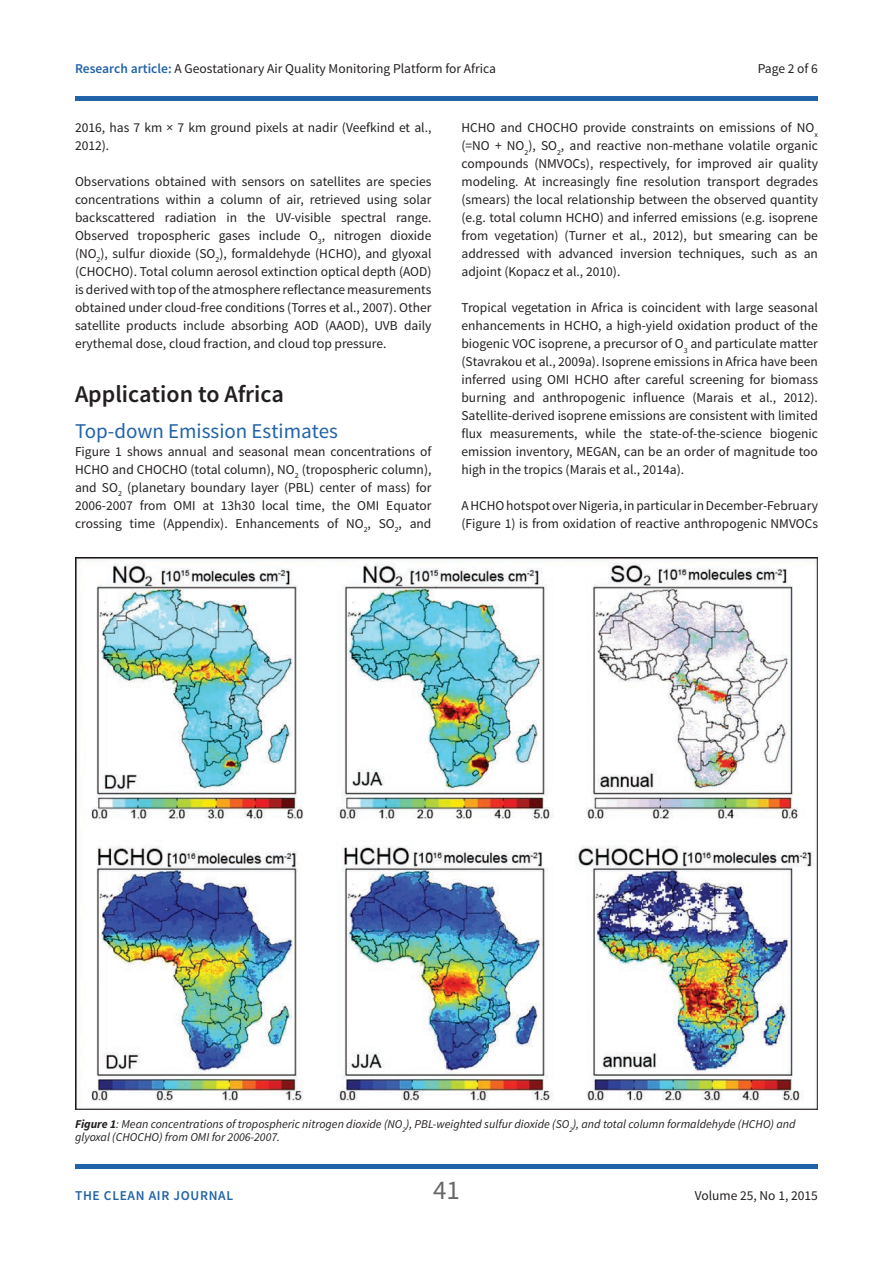
<style>
.page{position:relative;width:893px;height:1263px;background:#fff}
.page>*{position:absolute;margin:0;border:0;box-sizing:border-box;transform-origin:0 0}
.t1{font:27px "Source Sans Pro";color:#686868}
.t2{font:600 24px "Source Sans Pro";color:#231f20}
.t3{font:21px "Source Sans Pro";color:#2163a8}
.t4{font:13.5px/18px "Source Sans Pro";color:#231f20;text-align:justify}
.t5{font:600 13.5px "Source Sans Pro";letter-spacing:.05em;color:#2163a8}
.t6{font:italic 12px/13.5px "Source Sans Pro";color:#231f20}
.s1{font-weight:600;color:#2163a8}
.s2{font-weight:700}
</style>
<div class="page">
<hr style="left:75px;top:96px;width:743px;height:4px;background:#2163a8">
<div style="left:75px;top:1164px;width:743px;height:5px;background:#2163a8"></div>
<img style="left:75px;top:557px;width:743px;height:553px">
<p class="t4" style="left:75px;top:60px;width:422px"><span class="s1">Research article:</span> A Geostationary Air Quality Monitoring Platform for Africa</p>
<p class="t4" style="left:758px;top:60px;width:62px">Page 2 of 6</p>
<p class="t4" style="left:75px;top:119px;width:358px">2016, has 7 km × 7 km ground pixels at nadir (Veefkind et al.,<br>2012).</p>
<p class="t4" style="left:75px;top:173px;width:358px">Observations obtained with sensors on satellites are species concentrations within a column of air, retrieved using solar backscattered radiation in the UV-visible spectral range.<br>Observed tropospheric gases include O<sub>3</sub>, nitrogen dioxide (NO<sub>2</sub>), sulfur dioxide (SO<sub>2</sub>), formaldehyde (HCHO), and glyoxal (CHOCHO). Total column aerosol extinction optical depth (AOD) is derived with top of the atmosphere reflectance measurements obtained under cloud-free conditions (Torres et al., 2007). Other satellite products include absorbing AOD (AAOD), UVB daily erythemal dose, cloud fraction, and cloud top pressure.</p>
<p class="t2" style="left:75px;top:379px;width:210px">Application to Africa</p>
<p class="t3" style="left:75px;top:418px;width:264px">Top-down Emission Estimates</p>
<p class="t4" style="left:75px;top:443px;width:358px">Figure 1 shows annual and seasonal mean concentrations of HCHO and CHOCHO (total column), NO<sub>2</sub> (tropospheric column), and SO<sub>2</sub> (planetary boundary layer (PBL) center of mass) for 2006-2007 from OMI at 13h30 local time, the OMI Equator crossing time (Appendix). Enhancements of NO<sub>2</sub>, SO<sub>2</sub>, and</p>
<p class="t4" style="left:461px;top:119px;width:358px">HCHO and CHOCHO provide constraints on emissions of NO<sub>x </sub>(=NO + NO<sub>2</sub>), SO<sub>2</sub>, and reactive non-methane volatile organic compounds (NMVOCs), respectively, for improved air quality modeling. At increasingly fine resolution transport degrades (smears) the local relationship between the observed quantity (e.g. total column HCHO) and inferred emissions (e.g. isoprene from vegetation) (Turner et al., 2012), but smearing can be addressed with advanced inversion techniques, such as an adjoint (Kopacz et al., 2010).</p>
<p class="t4" style="left:461px;top:299px;width:358px">Tropical vegetation in Africa is coincident with large seasonal enhancements in HCHO, a high-yield oxidation product of the biogenic VOC isoprene, a precursor of O<sub>3</sub> and particulate matter (Stavrakou et al., 2009a). Isoprene emissions in Africa have been inferred using OMI HCHO after careful screening for biomass burning and anthropogenic influence (Marais et al., 2012).<br>Satellite-derived isoprene emissions are consistent with limited flux measurements, while the state-of-the-science biogenic emission inventory, MEGAN, can be an order of magnitude too high in the tropics (Marais et al., 2014a).</p>
<p class="t4" style="left:461px;top:497px;width:358px">A HCHO hotspot over Nigeria, in particular in December-February (Figure 1) is from oxidation of reactive anthropogenic NMVOCs</p>
<p class="t6" style="left:75px;top:1117px;width:722px"><span class="s2">Figure 1</span>: Mean concentrations of tropospheric nitrogen dioxide (NO<sub>2</sub>), PBL-weighted sulfur dioxide (SO<sub>2</sub>), and total column formaldehyde (HCHO) and glyoxal (CHOCHO) from OMI for 2006-2007.</p>
<p class="t5" style="left:75px;top:1187px;width:160px">THE CLEAN AIR JOURNAL</p>
<h1 class="t1" style="left:433px;top:1173px;width:28px">41</h1>
<p class="t4" style="left:695px;top:1187px;width:125px">Volume 25, No 1, 2015</p>
</div>
